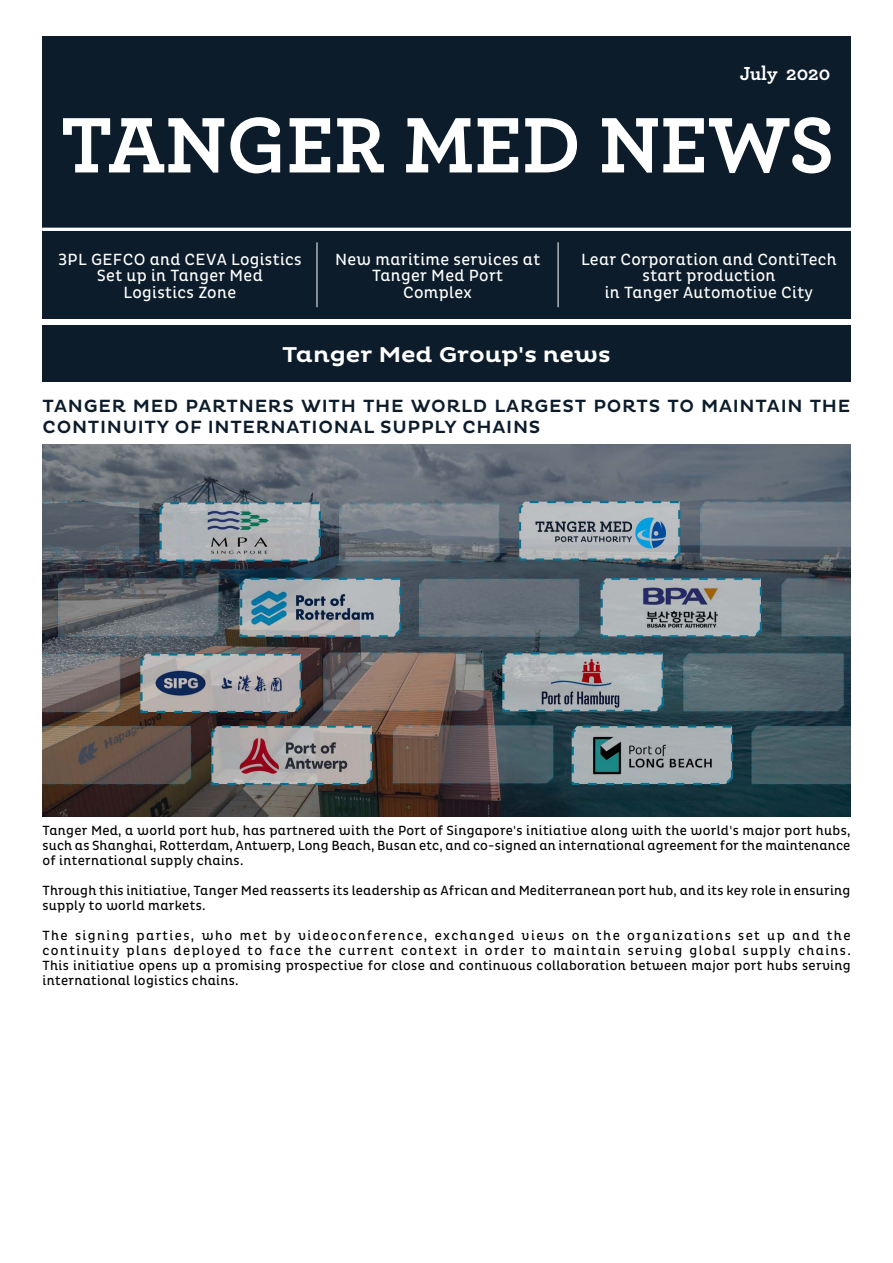
<style>
.page{position:relative;width:893px;height:1263px;background:#fff}
.page>*{position:absolute;margin:0;border:0;box-sizing:border-box;transform-origin:0 0}
.t1{font:700 82.5px "Archer Pro";color:#fff}
.t2{font:500 21.9px "Pluto";color:#fff;scale:1.1 1}
.t3{font:700 19.8px "Archer Pro";color:#fff}
.t4{font:500 18px/21px "Pluto";letter-spacing:.04em;color:#0c1c2b}
.t5{font:16.5px/16.5px "Pluto Cond";letter-spacing:.02em;color:#fff;text-align:center}
.t6{font:13.5px/15px "Pluto Cond";letter-spacing:.015em;color:#000;text-align:justify}
</style>
<div class="page">
<div style="left:42px;top:325px;width:808px;height:56px;background:#0c1c2b"></div>
<div style="left:42px;top:36px;width:808px;height:283px;background:#0c1c2b"></div>
<hr style="left:42px;top:228px;width:826px;height:3px;background:#fff">
<hr style="left:558px;top:242px;width:1px;height:65px;background:#fff">
<hr style="left:317px;top:242px;width:1px;height:65px;background:#fff">
<img style="left:42px;top:445px;width:808px;height:371px">
<h3 class="t3" style="left:740px;top:58px;width:92px">July 2020</h3>
<h1 class="t1" style="left:61px;top:80px;width:775px">TANGER MED NEWS</h1>
<p class="t5" style="left:58px;top:251px;width:245px">3PL GEFCO and CEVA Logistics<br>Set up in Tanger Med<br>Logistics Zone</p>
<p class="t5" style="left:335px;top:251px;width:207px">New maritime services at<br>Tanger Med Port<br>Complex</p>
<p class="t5" style="left:581px;top:251px;width:257px">Lear Corporation and ContiTech start production<br>in Tanger Automotive City</p>
<h2 class="t2" style="left:282px;top:342px;width:300px">Tanger Med Group's news</h2>
<h3 class="t4" style="left:43px;top:396px;width:809px">TANGER MED PARTNERS WITH THE WORLD LARGEST PORTS TO MAINTAIN THE<br>CONTINUITY OF INTERNATIONAL SUPPLY CHAINS</h3>
<p class="t6" style="left:43px;top:823px;width:809px">Tanger Med, a world port hub, has partnered with the Port of Singapore's initiative along with the world's major port hubs, such as Shanghai, Rotterdam, Antwerp, Long Beach, Busan etc, and co-signed an international agreement for the maintenance of international supply chains.</p>
<p class="t6" style="left:43px;top:883px;width:809px">Through this initiative, Tanger Med reasserts its leadership as African and Mediterranean port hub, and its key role in ensuring supply to world markets.</p>
<p class="t6" style="left:43px;top:928px;width:810px">The signing parties, who met by videoconference, exchanged views on the organizations set up and the continuity plans deployed to face the current context in order to maintain serving global supply chains.<br>This initiative opens up a promising prospective for close and continuous collaboration between major port hubs serving international logistics chains.</p>
</div>
